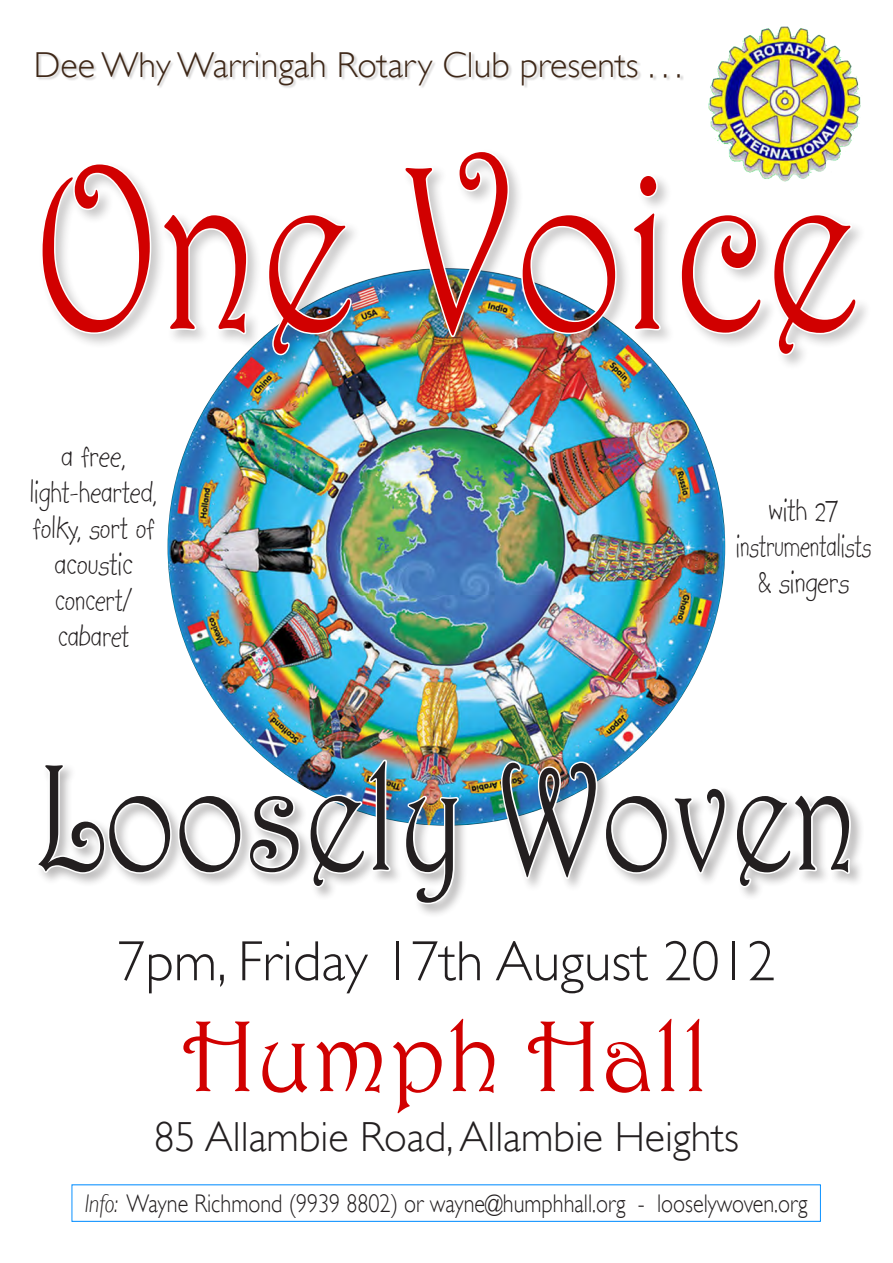
<style>
.page{position:relative;width:893px;height:1263px;background:#fff}
.page>*{position:absolute;margin:0;border:0;box-sizing:border-box;transform-origin:0 0}
.t1{font:235.5px "Harrington";color:#d10000;scale:.79 1}
.t2{font:153px "Harrington";color:#231f20;scale:.8 1}
.t3{font:102px "Harrington";color:#d10000}
.t4{font:300 57px "Gill Sans";color:#231f20}
.t5{font:300 42px "Gill Sans";color:#231f20}
.t6{font:300 36px "Gill Sans";color:#3e2717}
.t7{font:34.5px/36px "Kidprint";color:#231f20;text-align:center;scale:.85 1}
.t8{font:300 25.5px "Gill Sans";color:#231f20;scale:.87 1}
.s1{font-style:italic}
</style>
<div class="page">
<img style="left:168px;top:268px;width:557px;height:558px;border-radius:279px">
<div style="left:35px;top:758px;width:830px;height:160px;background:#231f20;opacity:.31"></div>
<svg style="left:35px;top:762px;width:267px;height:124px"></svg>
<img style="left:308px;top:758px;width:84px;height:131px">
<img style="left:403px;top:794px;width:57px;height:112px">
<img style="left:499px;top:740px;width:229px;height:141px">
<svg style="left:734px;top:793px;width:118px;height:96px"></svg>
<div style="left:39px;top:148px;width:833px;height:223px;background:#231f20;opacity:.25"></div>
<svg style="left:40px;top:161px;width:113px;height:174px"></svg>
<svg style="left:161px;top:212px;width:88px;height:124px"></svg>
<img style="left:266px;top:212px;width:87px;height:145px">
<img style="left:403px;top:149px;width:108px;height:189px">
<img style="left:520px;top:212px;width:98px;height:124px">
<svg style="left:630px;top:173px;width:32px;height:159px"></svg>
<svg style="left:679px;top:212px;width:85px;height:124px"></svg>
<svg style="left:771px;top:212px;width:87px;height:145px"></svg>
<img style="left:701px;top:26px;width:171px;height:160px">
<div style="left:37px;top:52px;width:647px;height:37px;background:#231f20;opacity:.2"></div>
<p class="t6" style="left:34px;top:44px;width:650px">Dee Why Warringah Rotary Club presents . . .</p>
<p class="t1" style="left:34px;top:106px;width:1042px">One Voice</p>
<p class="t7" style="left:30px;top:438px;width:152px">a free, light-hearted, folky, sort of</p>
<p class="t7" style="left:55px;top:546px;width:93px;text-align:justify">acoustic concert/ cabaret</p>
<p class="t7" style="left:736px;top:492px;width:161px">with 27 instrumentalists</p>
<p class="t7" style="left:758px;top:564px;width:109px">&amp; singers</p>
<p class="t2" style="left:34px;top:725px;width:1031px">Loosely Woven</p>
<p class="t4" style="left:118px;top:928px;width:659px">7pm, Friday 17th August 2012</p>
<p class="t3" style="left:183px;top:995px;width:529px">Humph Hall</p>
<p class="t5" style="left:154px;top:1113px;width:587px">85 Allambie Road, Allambie Heights</p>
<p class="t8" style="left:85px;top:1189px;width:832px"><span class="s1">Info:</span> Wayne Richmond (9939 8802) or wayne@humphhall.org - looselywoven.org</p>
</div>
